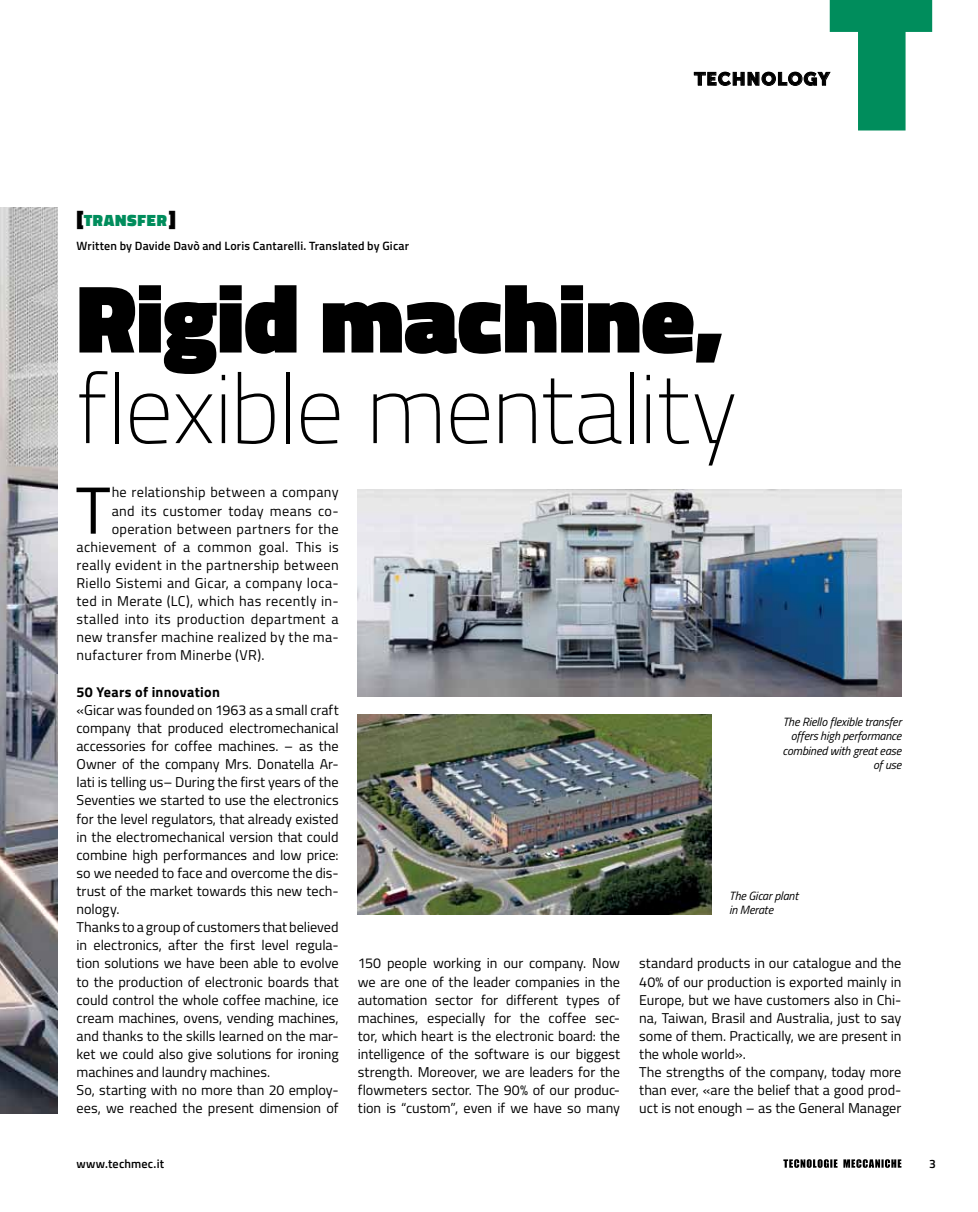
<style>
.page{position:relative;width:978px;height:1212px;background:#fff}
.page>*{position:absolute;margin:0;border:0;box-sizing:border-box;transform-origin:0 0}
.t1{font:100 97.5px "Titillium";letter-spacing:-.02em;color:#000}
.t2{font:900 97.5px "Titillium";letter-spacing:-.005em;color:#000}
.t3{font:66.6px "Titillium";color:#000}
.t4{font:18px "Museo Sans 900";letter-spacing:.05em;color:#000}
.t5{font:900 16.5px "Titillium";letter-spacing:.045em;color:#008d5c}
.t6{font:14.25px/18.1px "Titillium";color:#000}
.t7{font:14.25px "Titillium";letter-spacing:.025em;color:#000}
.t8{font:14.25px "Titillium";letter-spacing:.02em;color:#000}
.t9{font:700 14.25px "Titillium";color:#000}
.t10{font:600 12.15px "Titillium";letter-spacing:.015em;color:#000}
.t11{font:italic 12px/14.4px "Titillium";letter-spacing:-.01em;color:#000;text-align:right}
.t12{font:600 12px "Titillium";letter-spacing:.015em;color:#000}
.s1{font-size:21px;color:#000}
</style>
<div class="page">
<svg style="left:694px;top:0;width:238px;height:130px"></svg>
<svg style="left:783px;top:1159px;width:118px;height:9px"></svg>
<img style="left:0;top:208px;width:57px;height:905px">
<img style="left:358px;top:490px;width:543px;height:207px">
<img style="left:358px;top:715px;width:354px;height:199px">
<p class="t4" style="left:694px;top:69px;width:137px">TECHNOLOGY</p>
<p class="t5" style="left:77px;top:208px;width:101px"><span class="s1">[</span>TRANSFER<span class="s1">]</span></p>
<p class="t12" style="left:77px;top:237px;width:334px">Written by Davide Davò and Loris Cantarelli. Translated by Gicar</p>
<h1 class="t2" style="left:77px;top:247px;width:648px">RIGID MACHINE,</h1>
<h1 class="t1" style="left:77px;top:340px;width:662px">flexible mentality</h1>
<h2 class="t3" style="left:76px;top:462px;width:37px">T</h2>
<p class="t8" style="left:112px;top:482px;width:229px">he relationship between a company</p>
<p class="t7" style="left:112px;top:500px;width:229px">and its customer today means co-</p>
<p class="t7" style="left:112px;top:518px;width:228px">operation between partners for the</p>
<p class="t8" style="left:77px;top:536px;width:264px">achievement of a common goal. This is</p>
<p class="t7" style="left:77px;top:554px;width:264px">really evident in the partnership between</p>
<p class="t8" style="left:77px;top:573px;width:264px">Riello Sistemi and Gicar, a company loca-</p>
<p class="t7" style="left:77px;top:591px;width:264px">ted in Merate (LC), which has recently in-</p>
<p class="t7" style="left:77px;top:609px;width:264px">stalled into its production department a</p>
<p class="t7" style="left:77px;top:627px;width:264px">new transfer machine realized by the ma-</p>
<p class="t7" style="left:77px;top:645px;width:189px">nufacturer from Minerbe (VR).</p>
<p class="t9" style="left:77px;top:681px;width:145px">50 Years of innovation</p>
<p class="t6" style="left:77px;top:700px;width:264px">«Gicar was founded on 1963 as a small craft company that produced electromechanical accessories for coffee machines. – as the Owner of the company Mrs. Donatella Ar&shy;lati is telling us– During the first years of the Seventies we started to use the electronics for the level regulators, that already existed in the electromechanical version that could combine high performances and low price: so we needed to face and overcome the dis&shy;trust of the market towards this new tech&shy;nology.<br>Thanks to a group of customers that believed in electronics, after the first level regula&shy;tion solutions we have been able to evolve to the production of electronic boards that could control the whole coffee machine, ice cream machines, ovens, vending machines, and thanks to the skills learned on the mar&shy;ket we could also give solutions for ironing machines and laundry machines.<br>So, starting with no more than 20 employ&shy;ees, we reached the present dimension of</p>
<p class="t11" style="left:782px;top:714px;width:121px">The Riello flexible transfer offers high performance combined with great ease of use</p>
<p class="t11" style="left:729px;top:888px;width:70px;text-align:left">The Gicar plant in Merate</p>
<p class="t6" style="left:358px;top:954px;width:264px;text-align:justify">150 people working in our company. Now we are one of the leader companies in the automation sector for different types of machines, especially for the coffee sec&shy;tor, which heart is the electronic board: the intelligence of the software is our biggest strength. Moreover, we are leaders for the flowmeters sector. The 90% of our produc&shy;tion is “custom”, even if we have so many</p>
<p class="t6" style="left:639px;top:954px;width:264px">standard products in our catalogue and the 40% of our production is exported mainly in Europe, but we have customers also in Chi&shy;na, Taiwan, Brasil and Australia, just to say some of them. Practically, we are present in the whole world».<br>The strengths of the company, today more than ever, «are the belief that a good prod&shy;uct is not enough – as the General Manager</p>
<p class="t10" style="left:77px;top:1154px;width:89px">www.techmec.it</p>
<p class="t10" style="left:929px;top:1154px;width:8px">3</p>
</div>
